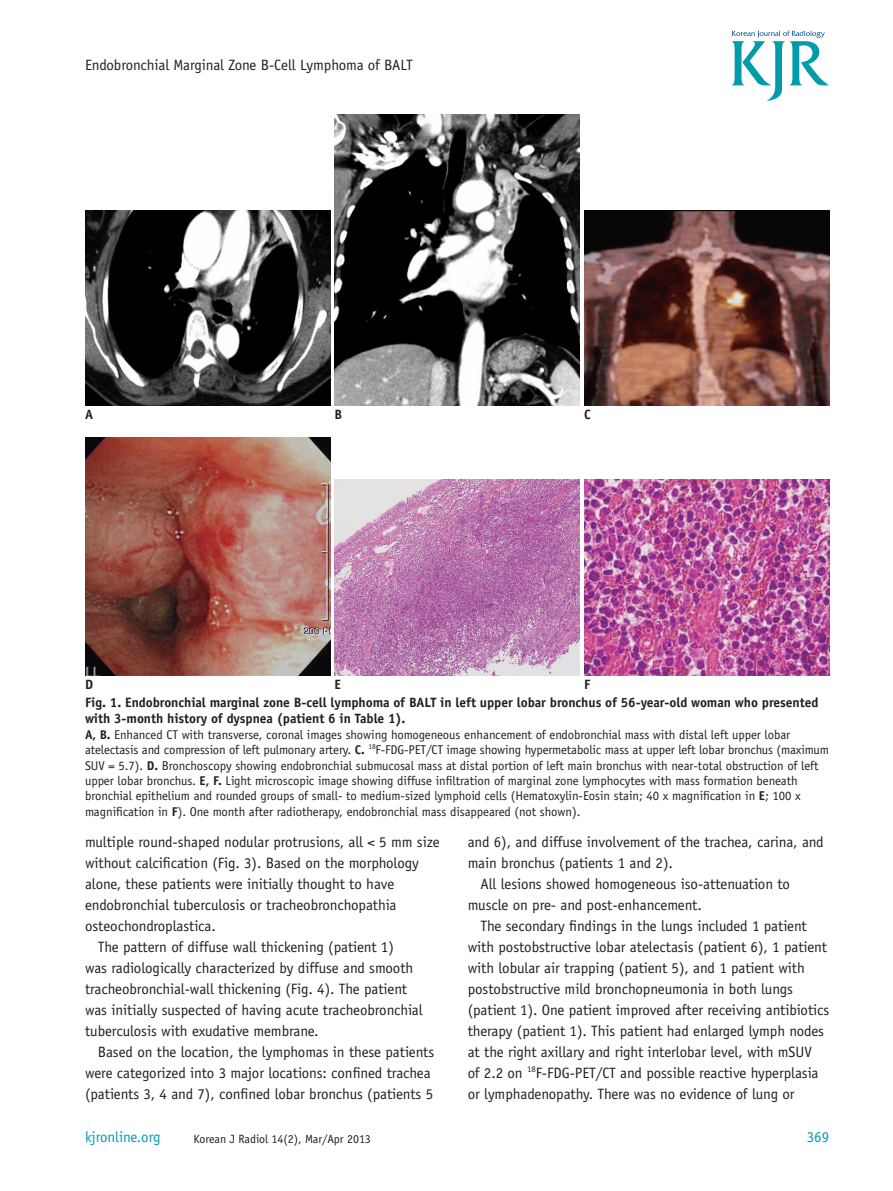
<style>
.page{position:relative;width:893px;height:1191px;background:#fff}
.page>*{position:absolute;margin:0;border:0;box-sizing:border-box;transform-origin:0 0}
.본문{font:15px/21px "Officina Sans Std";letter-spacing:-.005em;color:#231f20}
.t1{font:15px "Officina Sans Std";letter-spacing:-.005em;color:#009caa}
.그림제목{font:700 13.5px/16.2px "Officina Sans Std";letter-spacing:-.005em;color:#231f20}
.그림제목1{font:12.75px/15.3px "Officina Sans Std";letter-spacing:-.005em;color:#231f20}
.t2{font:12px "Officina Sans Std";letter-spacing:-.005em;color:#231f20}
.s1{font-weight:700}
</style>
<div class="page">
<svg style="left:732px;top:31px;width:97px;height:70px"></svg>
<img style="left:85px;top:210px;width:245px;height:196px">
<img style="left:584px;top:210px;width:245px;height:196px">
<img style="left:584px;top:480px;width:245px;height:195px">
<img style="left:335px;top:480px;width:245px;height:195px">
<img style="left:85px;top:438px;width:245px;height:237px">
<img style="left:335px;top:115px;width:245px;height:291px">
<p class="본문" style="left:85px;top:54px;width:329px">Endobronchial Marginal Zone B-Cell Lymphoma of BALT</p>
<p class="그림제목" style="left:85px;top:406px;width:10px">A</p>
<p class="그림제목" style="left:335px;top:406px;width:9px">B</p>
<p class="그림제목" style="left:584px;top:406px;width:8px">C</p>
<p class="그림제목" style="left:85px;top:676px;width:10px">D</p>
<p class="그림제목" style="left:335px;top:676px;width:8px">E</p>
<p class="그림제목" style="left:584px;top:676px;width:8px">F</p>
<p class="그림제목" style="left:85px;top:694px;width:735px">Fig. 1. Endobronchial marginal zone B-cell lymphoma of BALT in left upper lobar bronchus of 56-year-old woman who presented with 3-month history of dyspnea (patient 6 in Table 1).</p>
<p class="그림제목1" style="left:85px;top:727px;width:745px"><span class="s1">A, B.</span> Enhanced CT with transverse, coronal images showing homogeneous enhancement of endobronchial mass with distal left upper lobar atelectasis and compression of left pulmonary artery. <span class="s1">C.</span> <sup>18</sup>F-FDG-PET/CT image showing hypermetabolic mass at upper left lobar bronchus (maximum SUV = 5.7). <span class="s1">D.</span> Bronchoscopy showing endobronchial submucosal mass at distal portion of left main bronchus with near-total obstruction of left upper lobar bronchus. <span class="s1">E, F.</span> Light microscopic image showing diffuse infiltration of marginal zone lymphocytes with mass formation beneath bronchial epithelium and rounded groups of small- to medium-sized lymphoid cells (Hematoxylin-Eosin stain; 40 x magnification in <span class="s1">E</span>; 100 x magnification in <span class="s1">F</span>). One month after radiotherapy, endobronchial mass disappeared (not shown).</p>
<p class="본문" style="left:85px;top:831px;width:356px">multiple round-shaped nodular protrusions, all &lt; 5 mm size without calcification (Fig. 3). Based on the morphology alone, these patients were initially thought to have endobronchial tuberculosis or tracheobronchopathia osteochondroplastica.</p>
<p class="본문" style="left:85px;top:936px;width:339px;text-indent:13px">The pattern of diffuse wall thickening (patient 1)<br>was radiologically characterized by diffuse and smooth tracheobronchial-wall thickening (Fig. 4). The patient was initially suspected of having acute tracheobronchial tuberculosis with exudative membrane.</p>
<p class="본문" style="left:85px;top:1041px;width:351px;text-indent:13px">Based on the location, the lymphomas in these patients were categorized into 3 major locations: confined trachea (patients 3, 4 and 7), confined lobar bronchus (patients 5</p>
<p class="본문" style="left:468px;top:831px;width:358px">and 6), and diffuse involvement of the trachea, carina, and main bronchus (patients 1 and 2).</p>
<p class="본문" style="left:468px;top:873px;width:324px;text-indent:13px">All lesions showed homogeneous iso-attenuation to muscle on pre- and post-enhancement.</p>
<p class="본문" style="left:468px;top:915px;width:363px;text-indent:13px">The secondary findings in the lungs included 1 patient with postobstructive lobar atelectasis (patient 6), 1 patient with lobular air trapping (patient 5), and 1 patient with postobstructive mild bronchopneumonia in both lungs (patient 1). One patient improved after receiving antibiotics therapy (patient 1). This patient had enlarged lymph nodes at the right axillary and right interlobar level, with mSUV<br>of 2.2 on <sup>18</sup>F-FDG-PET/CT and possible reactive hyperplasia or lymphadenopathy. There was no evidence of lung or</p>
<p class="t1" style="left:85px;top:1128px;width:77px">kjronline.org</p>
<p class="t2" style="left:194px;top:1132px;width:179px">Korean J Radiol 14(2), Mar/Apr 2013</p>
<p class="t1" style="left:807px;top:1128px;width:24px">369</p>
</div>
